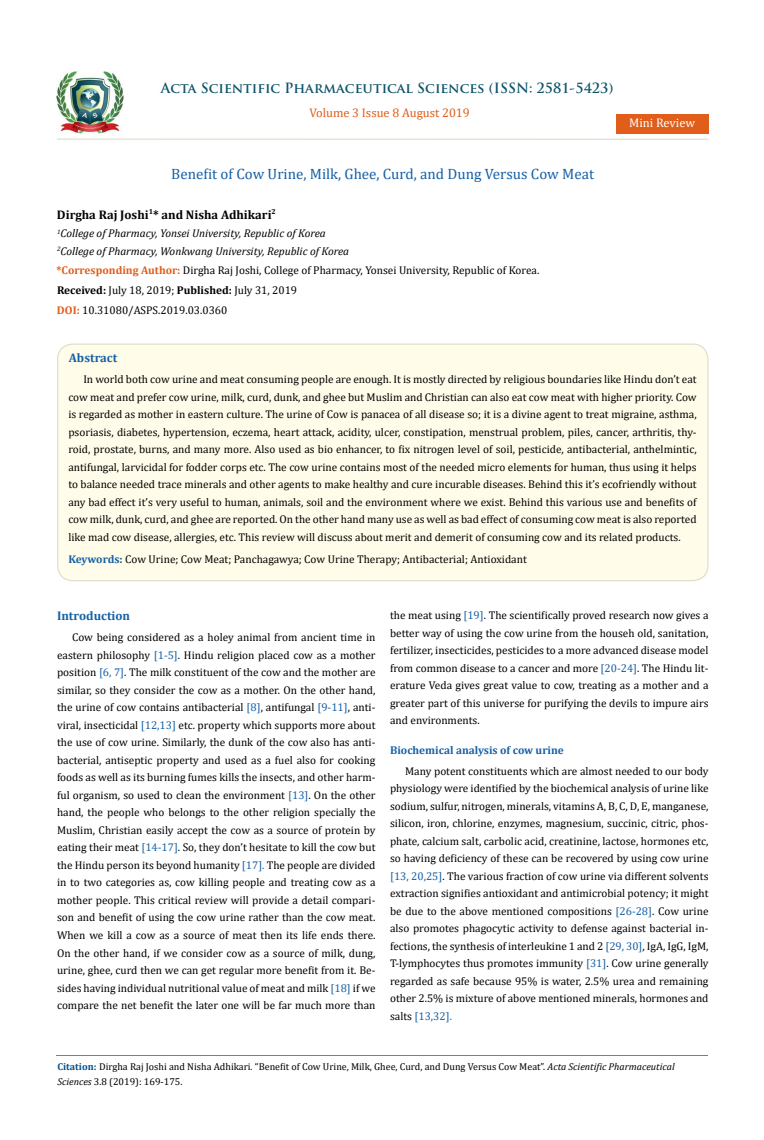
<style>
.page{position:relative;width:764px;height:1140px;background:#fff}
.page>*{position:absolute;margin:0;border:0;box-sizing:border-box;transform-origin:0 0}
.t1{font:15px "Cambria";color:#1560a6}
.t2{font:700 13.75px "Trajan Pro";color:#0e546a}
.t3{font:700 12.5px "Cambria";color:#000}
.t4{font:12.5px "Cambria";color:#e05d1a}
.t5{font:700 12.5px "Cambria";color:#1560a6}
.t6{font:12.5px "Cambria";color:#fff}
.t7{font:11.25px/17.5px "Cambria";color:#000;text-align:justify}
.t8{font:italic 11.25px/17.5px "Cambria";color:#000}
.t9{font:700 11.25px "Cambria";color:#1560a6}
.t10{font:10px/15px "Cambria";color:#000}
.s1{font-weight:700;color:#e05d1a}
.s2{font-weight:700}
.s3{font-weight:700;color:#1560a6}
.s4{font-weight:700;color:#0e546a}
.s5{color:#1560a6}
.s6{font-weight:700;color:#035089}
.s7{font-style:italic}
</style>
<div class="page">
<img style="left:56px;top:72px;width:67px;height:61px">
<div style="left:616px;top:114px;width:92px;height:20px;background:#e05d1a"></div>
<hr style="left:57px;top:138px;width:651px;height:2px;background:#e0dfcd">
<div style="left:58px;top:344px;width:650px;height:237px;background:#fffde9;border-radius:15px"></div>
<div style="left:57px;top:344px;width:651px;height:237px;border:1px solid #e0dfcd;border-radius:15px"></div>
<hr style="left:56px;top:1055px;width:651px;height:1px;background:#e05d1a">
<p class="t2" style="left:161px;top:79px;width:454px">Acta Scientific Pharmaceutical Sciences (ISSN: 2581-5423)</p>
<p class="t4" style="left:309px;top:106px;width:162px">Volume 3 Issue 8 August 2019</p>
<h1 class="t1" style="left:171px;top:165px;width:424px">Benefit of Cow Urine, Milk, Ghee, Curd, and Dung Versus Cow Meat</h1>
<p class="t3" style="left:57px;top:206px;width:220px">Dirgha Raj Joshi<sup>1</sup>* and Nisha Adhikari<sup>2</sup></p>
<p class="t8" style="left:57px;top:224px;width:294px"><sup>1</sup>College of Pharmacy, Yonsei University, Republic of Korea<br><sup>2</sup>College of Pharmacy, Wonkwang University, Republic of Korea</p>
<p class="t7" style="left:57px;top:262px;width:484px"><span class="s1">*Corresponding Author:</span> Dirgha Raj Joshi, College of Pharmacy, Yonsei University, Republic of Korea.</p>
<p class="t7" style="left:57px;top:281px;width:242px"><span class="s2">Received:</span> July 18, 2019; <span class="s2">Published:</span> July 31, 2019</p>
<p class="t7" style="left:57px;top:302px;width:172px"><span class="s1">DOI:</span> 10.31080/ASPS.2019.03.0360</p>
<p class="t6" style="left:629px;top:115px;width:67px">Mini Review</p>
<p class="t5" style="left:69px;top:349px;width:50px">Abstract</p>
<p class="t7" style="left:68px;top:371px;width:630px;text-indent:15px">In world both cow urine and meat consuming people are enough. It is mostly directed by religious boundaries like Hindu don’t eat cow meat and prefer cow urine, milk, curd, dunk, and ghee but Muslim and Christian can also eat cow meat with higher priority. Cow is regarded as mother in eastern culture. The urine of Cow is panacea of all disease so; it is a divine agent to treat migraine, asthma, psoriasis, diabetes, hypertension, eczema, heart attack, acidity, ulcer, constipation, menstrual problem, piles, cancer, arthritis, thy&shy;roid, prostate, burns, and many more. Also used as bio enhancer, to fix nitrogen level of soil, pesticide, antibacterial, anthelmintic, antifungal, larvicidal for fodder corps etc. The cow urine contains most of the needed micro elements for human, thus using it helps to balance needed trace minerals and other agents to make healthy and cure incurable diseases. Behind this it’s ecofriendly without any bad effect it’s very useful to human, animals, soil and the environment where we exist. Behind this various use and benefits of cow milk, dunk, curd, and ghee are reported. On the other hand many use as well as bad effect of consuming cow meat is also reported like mad cow disease, allergies, etc. This review will discuss about merit and demerit of consuming cow and its related products.</p>
<p class="t7" style="left:68px;top:550px;width:460px"><span class="s3">Keywords</span><span class="s4">:</span> Cow Urine; Cow Meat; Panchagawya; Cow Urine Therapy; Antibacterial; Antioxidant</p>
<p class="t5" style="left:57px;top:607px;width:75px">Introduction</p>
<p class="t7" style="left:57px;top:629px;width:320px;text-indent:15px">Cow being considered as a holey animal from ancient time in eastern philosophy <span class="s5">[1-5]</span>. Hindu religion placed cow as a mother position <span class="s5">[6, 7]</span>. The milk constituent of the cow and the mother are similar, so they consider the cow as a mother. On the other hand, the urine of cow contains antibacterial <span class="s5">[8]</span>, antifungal <span class="s5">[9-11]</span>, anti&shy;viral, insecticidal <span class="s5">[12,13]</span> etc. property which supports more about the use of cow urine. Similarly, the dunk of the cow also has anti&shy;bacterial, antiseptic property and used as a fuel also for cooking foods as well as its burning fumes kills the insects, and other harm&shy;ful organism, so used to clean the environment <span class="s5">[13]</span>. On the other hand, the people who belongs to the other religion specially the Muslim, Christian easily accept the cow as a source of protein by eating their meat <span class="s5">[14-17]</span>. So, they don’t hesitate to kill the cow but the Hindu person its beyond humanity <span class="s5">[17].</span> The people are divided in to two categories as, cow killing people and treating cow as a mother people. This critical review will provide a detail compari&shy;son and benefit of using the cow urine rather than the cow meat.<br>When we kill a cow as a source of meat then its life ends there.<br>On the other hand, if we consider cow as a source of milk, dung, urine, ghee, curd then we can get regular more benefit from it. Be&shy;sides having individual nutritional value of meat and milk <span class="s5">[18]</span> if we compare the net benefit the later one will be far much more than</p>
<p class="t7" style="left:390px;top:607px;width:320px">the meat using <span class="s5">[19]</span>. The scientifically proved research now gives a better way of using the cow urine from the househ old, sanitation, fertilizer, insecticides, pesticides to a more advanced disease model from common disease to a cancer and more <span class="s5">[20-24]</span>. The Hindu lit&shy;erature Veda gives great value to cow, treating as a mother and a greater part of this universe for purifying the devils to impure airs and environments.</p>
<p class="t9" style="left:390px;top:742px;width:175px">Biochemical analysis of cow urine</p>
<p class="t7" style="left:390px;top:762px;width:320px;text-indent:15px">Many potent constituents which are almost needed to our body physiology were identified by the biochemical analysis of urine like sodium, sulfur, nitrogen, minerals, vitamins A, B, C, D, E, manganese, silicon, iron, chlorine, enzymes, magnesium, succinic, citric, phos&shy;phate, calcium salt, carbolic acid, creatinine, lactose, hormones etc, so having deficiency of these can be recovered by using cow urine <span class="s5">[13, 20,25]</span>. The various fraction of cow urine via different solvents extraction signifies antioxidant and antimicrobial potency; it might be due to the above mentioned compositions <span class="s5">[26-28]</span>. Cow urine also promotes phagocytic activity to defense against bacterial in&shy;fections, the synthesis of interleukine 1 and 2 <span class="s5">[29, 30]</span>, IgA, IgG, IgM, T-lymphocytes thus promotes immunity <span class="s5">[31]</span>. Cow urine generally regarded as safe because 95% is water, 2.5% urea and remaining other 2.5% is mixture of above mentioned minerals, hormones and salts <span class="s5">[13,32].</span></p>
<p class="t10" style="left:57px;top:1059px;width:619px"><span class="s6">Citation:</span> Dirgha Raj Joshi and Nisha Adhikari<span class="s7">.</span> “Benefit of Cow Urine, Milk, Ghee, Curd, and Dung Versus Cow Meat”. <span class="s7">Acta Scientific Pharmaceutical<br>Sciences</span> 3.8 (2019): 169-175.</p>
</div>
